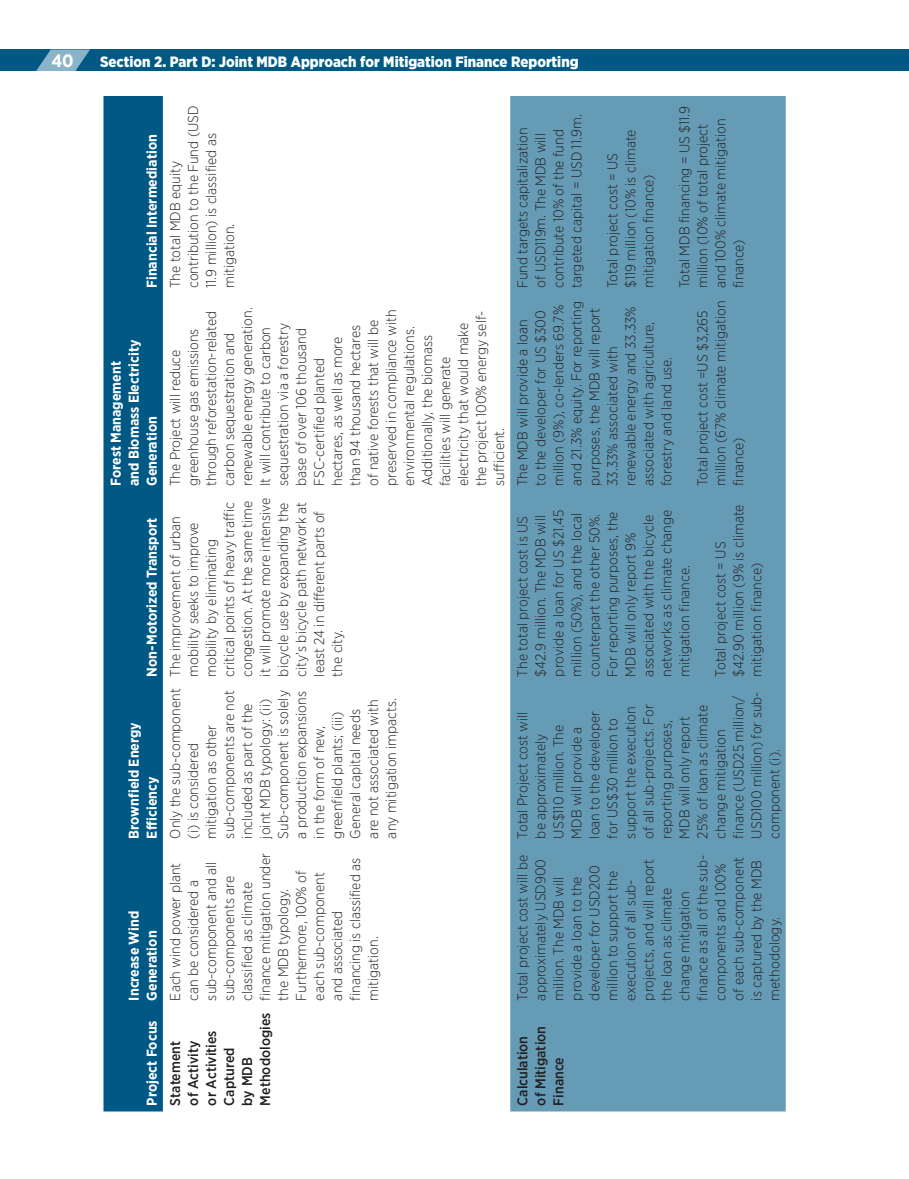
<style>
.page{position:relative;width:909px;height:1179px;background:#fff}
.page>*{position:absolute;margin:0;border:0;box-sizing:border-box;transform-origin:0 0}
.t1{font:700 18px "Gotham Narrow";color:#fff}
.t2{font:900 15px "Gotham Narrow";color:#fff}
.t3{font:300 14.25px/18px "Gotham Narrow";color:#231f20}
.t4{font:700 14.25px/18px "Gotham Narrow";color:#fff}
.t5{font:500 14.25px/18px "Gotham Narrow";color:#231f20}
</style>
<div class="page">
<div style="left:0;top:50px;width:909px;height:21px;background:#005984"></div>
<svg style="left:36px;top:50px;width:54px;height:21px"></svg>
<div style="left:104px;top:96px;width:59px;height:1016px;background:#005984"></div>
<div style="left:510px;top:96px;width:276px;height:1016px;background:#669bb5"></div>
<p class="t1" style="left:51px;top:49px;width:24px">40</p>
<p class="t2" style="left:100px;top:51px;width:480px">Section 2. Part D: Joint MDB Approach for Mitigation Finance Reporting</p>
<p class="t4" style="left:143px;top:288px;width:155px;rotate:-90deg">Financial Intermediation</p>
<p class="t3" style="left:166px;top:288px;width:184px;rotate:-90deg">The total MDB equity contribution to the Fund (USD<br>11.9 million) is classified as mitigation.</p>
<p class="t3" style="left:513px;top:288px;width:175px;rotate:-90deg">Fund targets capitalization of USD119m. The MDB will contribute 10% of the fund targeted capital = USD 11.9m.</p>
<p class="t3" style="left:603px;top:288px;width:160px;rotate:-90deg">Total project cost = US $119 million (10% is climate mitigation finance)</p>
<p class="t3" style="left:675px;top:288px;width:184px;rotate:-90deg">Total MDB financing = US $11.9 million (10% of total project and 100% climate mitigation finance)</p>
<p class="t4" style="left:107px;top:486px;width:148px;rotate:-90deg">Forest Management and Biomass Electricity<br>Generation</p>
<p class="t4" style="left:143px;top:677px;width:160px;rotate:-90deg">Non-Motorized Transport</p>
<p class="t4" style="left:125px;top:839px;width:118px;rotate:-90deg">Brownfield Energy<br>Efficiency</p>
<p class="t4" style="left:125px;top:1001px;width:91px;rotate:-90deg">Increase Wind<br>Generation</p>
<p class="t4" style="left:143px;top:1106px;width:87px;rotate:-90deg">Project Focus</p>
<p class="t3" style="left:166px;top:486px;width:180px;rotate:-90deg">The Project will reduce greenhouse gas emissions through reforestation-related carbon sequestration and renewable energy generation.<br>It will contribute to carbon sequestration via a forestry base of over 106 thousand<br>FSC-certified planted hectares, as well as more than 94 thousand hectares<br>of native forests that will be preserved in compliance with environmental regulations.<br>Additionally, the biomass facilities will generate electricity that would make the project 100% energy self&shy;sufficient.</p>
<p class="t3" style="left:166px;top:677px;width:180px;rotate:-90deg">The improvement of urban mobility seeks to improve mobility by eliminating critical points of heavy traffic congestion. At the same time it will promote more intensive bicycle use by expanding the city’s bicycle path network at least 24 in different parts of the city.</p>
<p class="t3" style="left:166px;top:839px;width:152px;rotate:-90deg">Only the sub-component (i) is considered mitigation as other sub-components are not included as part of the joint MDB typology: (ii)<br>Sub-component is solely a production expansions in the form of new, greenfield plants; (iii)<br>General capital needs are not associated with any mitigation impacts.</p>
<p class="t3" style="left:166px;top:1001px;width:149px;rotate:-90deg">Each wind power plant can be considered a sub-component and all sub-components are classified as climate finance mitigation under the MDB typology.<br>Furthermore, 100% of each sub-component and associated financing is classified as mitigation.</p>
<p class="t5" style="left:166px;top:1106px;width:94px;rotate:-90deg">Statement<br>of Activity<br>or Activities<br>Captured<br>by MDB<br>Methodologies</p>
<p class="t3" style="left:513px;top:486px;width:186px;rotate:-90deg">The MDB will provide a loan<br>to the developer for US $300 million (9%), co-lenders 69.7% and 21.3% equity. For reporting purposes, the MDB will report<br>33.33% associated with renewable energy and 33.33% associated with agriculture, forestry and land use.</p>
<p class="t3" style="left:693px;top:486px;width:187px;rotate:-90deg">Total project cost =US $3,265 million (67% climate mitigation finance)</p>
<p class="t3" style="left:513px;top:677px;width:168px;rotate:-90deg">The total project cost is US $42.9 million. The MDB will provide a loan for US $21.45 million (50%), and the local counterpart the other 50%.<br>For reporting purposes, the<br>MDB will only report 9% associated with the bicycle networks as climate change mitigation finance.</p>
<p class="t3" style="left:711px;top:677px;width:174px;rotate:-90deg">Total project cost = US $42.90 million (9% is climate mitigation finance)</p>
<p class="t3" style="left:513px;top:839px;width:149px;rotate:-90deg">Total Project cost will<br>be approximately<br>US$110 million. The<br>MDB will provide a<br>loan to the developer for US$30 million to support the execution of all sub-projects. For reporting purposes,<br>MDB will only report<br>25% of loan as climate change mitigation finance (USD25 million/<br>USD100 million) for sub&shy;component (i).</p>
<p class="t3" style="left:513px;top:1001px;width:147px;rotate:-90deg">Total project cost will be approximately USD900 million. The MDB will provide a loan to the developer for USD200 million to support the execution of all sub&shy;projects, and will report the loan as climate change mitigation finance as all of the sub&shy;components and 100% of each sub-component is captured by the MDB methodology.</p>
<p class="t5" style="left:513px;top:1106px;width:81px;rotate:-90deg">Calculation of Mitigation<br>Finance</p>
</div>
